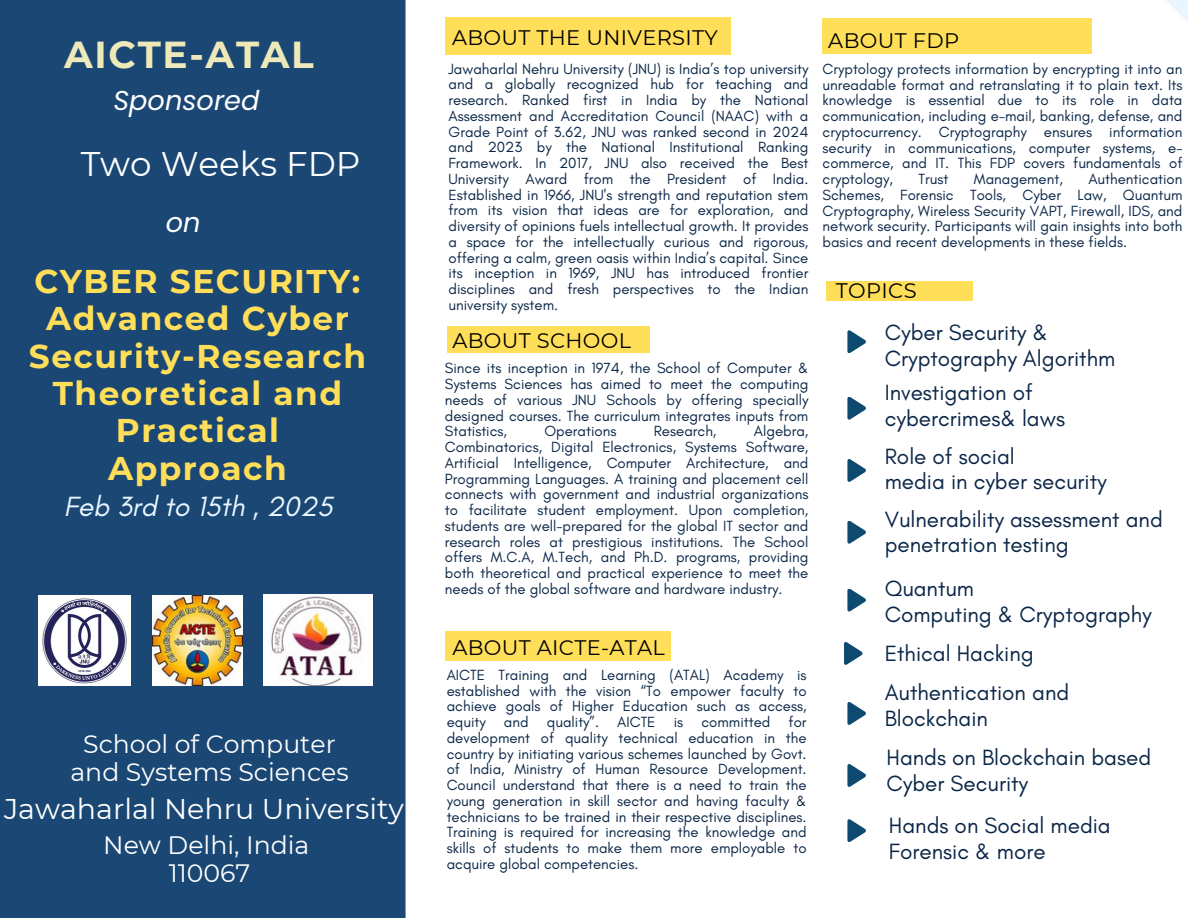
<style>
.page{position:relative;width:1188px;height:918px;background:#1a4774}
.page>*{position:absolute;margin:0;border:0;box-sizing:border-box;transform-origin:0 0}
.t1{font:700 37.5px "Montserrat";letter-spacing:.045em;color:#eee9b9}
.t2{font:34.2px "Montserrat";color:#fff}
.t3{font:700 32.85px/37.5px "Montserrat";letter-spacing:.045em;color:#ffde59;text-align:center}
.t4{font:28.5px "Montserrat";color:#fff}
.t5{font:italic 28.35px "Glacial Indifference";color:#ebf7ff}
.t6{font:italic 27.15px "Poppins";color:#fff}
.t7{font:25.2px/28.2px "Montserrat";color:#fff;text-align:center}
.t8{font:22.5px/25.8px "Glacial Indifference";color:#0a2647}
.t9{font:21px "Montserrat";letter-spacing:.015em;color:#000}
.t10{font:15px/15.8px "Glacial Indifference";color:#0a2647;text-align:justify}
</style>
<div class="page">
<img style="left:181px;top:0;width:1007px;height:918px">
<img style="left:152px;top:595px;width:90px;height:90px">
<img style="left:264px;top:594px;width:109px;height:91px">
<img style="left:39px;top:595px;width:92px;height:90px">
<div style="left:445px;top:17px;width:286px;height:38px;background:#ffde59"></div>
<div style="left:447px;top:327px;width:203px;height:26px;background:#ffde59"></div>
<div style="left:445px;top:631px;width:226px;height:30px;background:#ffde59"></div>
<div style="left:827px;top:281px;width:146px;height:20px;background:#ffde59"></div>
<svg style="left:847px;top:397px;width:19px;height:23px"></svg>
<svg style="left:847px;top:459px;width:19px;height:23px"></svg>
<svg style="left:847px;top:589px;width:19px;height:22px"></svg>
<svg style="left:847px;top:330px;width:19px;height:23px"></svg>
<svg style="left:847px;top:521px;width:19px;height:23px"></svg>
<svg style="left:847px;top:702px;width:19px;height:23px"></svg>
<svg style="left:844px;top:642px;width:19px;height:23px"></svg>
<svg style="left:847px;top:819px;width:19px;height:23px"></svg>
<svg style="left:847px;top:764px;width:19px;height:23px"></svg>
<div style="left:823px;top:18px;width:269px;height:36px;background:#ffde59"></div>
<p class="t1" style="left:64px;top:32px;width:251px">AICTE-ATAL</p>
<h6 class="t6" style="left:113px;top:82px;width:148px">Sponsored</h6>
<h6 class="t2" style="left:81px;top:143px;width:281px">Two Weeks FDP</h6>
<p class="t6" style="left:166px;top:204px;width:36px">on</p>
<p class="t3" style="left:29px;top:262px;width:339px">CYBER SECURITY:<br>Advanced Cyber<br>Security-Research<br>Theoretical and<br>Practical<br>Approach</p>
<p class="t5" style="left:64px;top:489px;width:270px">Feb 3rd to 15th , 2025</p>
<h6 class="t7" style="left:70px;top:730px;width:280px">School of Computer and Systems Sciences</h6>
<p class="t4" style="left:4px;top:791px;width:402px">Jawaharlal Nehru University</p>
<h4 class="t7" style="left:103px;top:830px;width:208px">New Delhi, India<br>110067</h4>
<p class="t9" style="left:452px;top:25px;width:267px">ABOUT THE UNIVERSITY</p>
<p class="t10" style="left:449px;top:60px;width:361px">Jawaharlal Nehru University (JNU) is India’s top university and a globally recognized hub for teaching and research. Ranked first in India by the National Assessment and Accreditation Council (NAAC) with a Grade Point of 3.62, JNU was ranked second in 2024 and 2023 by the National Institutional Ranking Framework. In 2017, JNU also received the Best University Award from the President of India.<br>Established in 1966, JNU's strength and reputation stem from its vision that ideas are for exploration, and diversity of opinions fuels intellectual growth. It provides a space for the intellectually curious and rigorous, offering a calm, green oasis within India’s capital. Since its inception in 1969, JNU has introduced frontier disciplines and fresh perspectives to the Indian university system.</p>
<p class="t9" style="left:452px;top:327px;width:180px">ABOUT SCHOOL</p>
<p class="t10" style="left:445px;top:360px;width:365px">Since its inception in 1974, the School of Computer &amp; Systems Sciences has aimed to meet the computing needs of various JNU Schools by offering specially designed courses. The curriculum integrates inputs from Statistics,</p>
<p class="t10" style="left:445px;top:423px;width:365px;text-indent:309px">Algebra, Combinatorics, Digital Electronics, Systems Software, Artificial Intelligence, Computer Architecture, and Programming Languages. A training and placement cell connects with government and industrial organizations to facilitate student employment. Upon completion, students are well-prepared for the global IT sector and research roles at prestigious institutions. The School offers M.C.A, M.Tech, and Ph.D. programs, providing both theoretical and practical experience to meet the needs of the global software and hardware industry.</p>
<p class="t10" style="left:544px;top:423px;width:74px">Operations</p>
<p class="t10" style="left:654px;top:423px;width:64px">Research,</p>
<p class="t9" style="left:452px;top:635px;width:214px">ABOUT AICTE-ATAL</p>
<h6 class="t10" style="left:447px;top:667px;width:361px">AICTE Training and Learning (ATAL) Academy is established with the vision “To empower faculty to achieve goals of Higher Education such as access, equity and quality”. AICTE is committed for development of quality technical education in the country by initiating various schemes launched by Govt. of India, Ministry of Human Resource Development.<br>Council understand that there is a need to train the young generation in skill sector and having faculty &amp; technicians to be trained in their respective disciplines.<br>Training is required for increasing the knowledge and skills of students to make them more employable to acquire global competencies.</h6>
<p class="t9" style="left:828px;top:28px;width:132px">ABOUT FDP</p>
<h3 class="t10" style="left:823px;top:61px;width:361px">Cryptology protects information by encrypting it into an unreadable format and retranslating it to plain text. Its knowledge is essential due to its role in data communication, including e-mail, banking, defense, and cryptocurrency. Cryptography ensures information security in communications, computer systems, e&shy;commerce, and IT. This FDP covers fundamentals of cryptology,</h3>
<h3 class="t10" style="left:823px;top:171px;width:361px;text-indent:266px">Authentication Schemes, Forensic Tools, Cyber Law, Quantum Cryptography, Wireless Security VAPT, Firewall, IDS, and network security. Participants will gain insights into both basics and recent developments in these fields.</h3>
<h3 class="t10" style="left:919px;top:171px;width:31px">Trust</h3>
<h3 class="t10" style="left:974px;top:171px;width:90px">Management,</h3>
<p class="t9" style="left:836px;top:278px;width:82px">TOPICS</p>
<p class="t8" style="left:885px;top:319px;width:232px">Cyber Security &amp;<br>Cryptography Algorithm</p>
<p class="t8" style="left:885px;top:380px;width:182px">Investigation of cybercrimes&amp; laws</p>
<p class="t8" style="left:885px;top:443px;width:132px">Role of social</p>
<h6 class="t8" style="left:885px;top:469px;width:224px">media in cyber security</h6>
<p class="t8" style="left:885px;top:506px;width:280px">Vulnerability assessment and</p>
<p class="t8" style="left:885px;top:532px;width:186px">penetration testing</p>
<p class="t8" style="left:885px;top:576px;width:91px">Quantum</p>
<p class="t8" style="left:885px;top:601px;width:269px">Computing &amp; Cryptography</p>
<h1 class="t8" style="left:885px;top:640px;width:151px">Ethical Hacking</h1>
<h4 class="t8" style="left:885px;top:679px;width:186px">Authentication and</h4>
<h2 class="t8" style="left:885px;top:705px;width:105px">Blockchain</h2>
<p class="t8" style="left:887px;top:745px;width:266px">Hands on Blockchain based</p>
<p class="t8" style="left:887px;top:770px;width:143px">Cyber Security</p>
<p class="t8" style="left:889px;top:812px;width:223px">Hands on Social media</p>
<p class="t8" style="left:889px;top:838px;width:158px">Forensic &amp; more</p>
</div>
